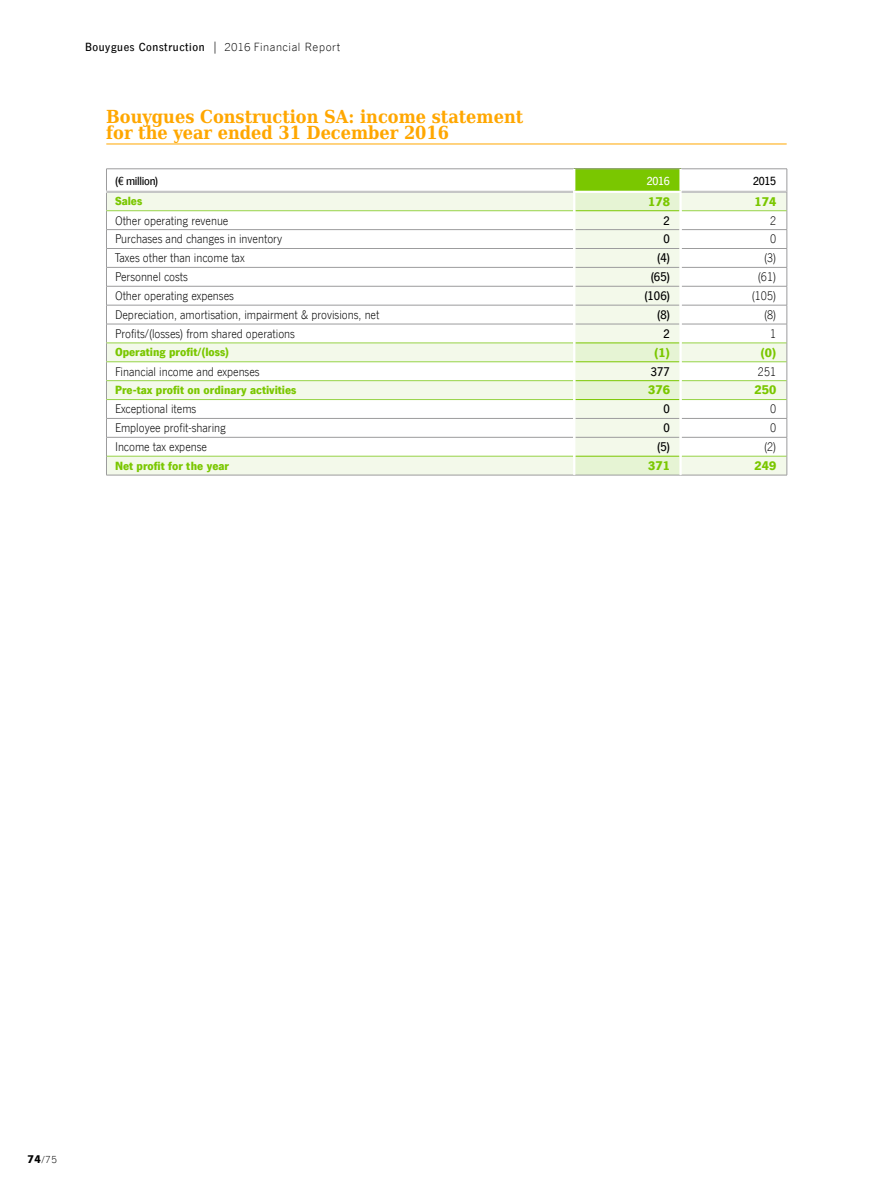
<style>
.page{position:relative;width:893px;height:1191px;background:#fff}
.page>*{position:absolute;margin:0;border:0;box-sizing:border-box;transform-origin:0 0}
.t1{font:700 18px/16.5px "DejaVu Serif Condensed";color:#ffa700}
.t2{font:300 12.75px "News Gothic Comfor BYCN";color:#000}
.t3{font:500 12.75px "News Gothic Comfor BYCN";color:#000}
.t4{font:900 12.75px "News Gothic Comfor BYCN";color:#7ac700}
.t5{font:900 12px "News Gothic Comfor BYCN";color:#7ac700}
.t6{font:500 12px "News Gothic Comfor BYCN";letter-spacing:.05em;color:#000}
.t7{font:500 12px "News Gothic Comfor BYCN";letter-spacing:-.025em;color:#000}
.t8{font:500 12px "News Gothic Comfor BYCN";color:#fff}
.t9{font:100 10.5px "News Gothic Comfor BYCN";color:#000}
.s1{font-weight:100}
.s2{font-weight:900;font-size:11.25px}
</style>
<div class="page">
<hr style="left:106px;top:144px;width:681px;height:1px;background:#ffa700">
<div style="left:574px;top:169px;width:107px;height:23px;background:#7ac700"></div>
<svg style="left:107px;top:193px;width:680px;height:282px"></svg>
<hr style="left:106px;top:168px;width:468px;height:1px;background:#9c9c9d">
<hr style="left:574px;top:168px;width:107px;height:1px;background:#9c9c9d">
<hr style="left:681px;top:168px;width:106px;height:1px;background:#9c9c9d">
<hr style="left:106px;top:191px;width:467px;height:2px;background:#c5c6c6">
<hr style="left:573px;top:191px;width:109px;height:2px;background:#fff">
<hr style="left:682px;top:191px;width:105px;height:2px;background:#c5c6c6">
<hr style="left:106px;top:210px;width:467px;height:1px;background:#97d348">
<hr style="left:682px;top:210px;width:105px;height:1px;background:#97d348">
<hr style="left:106px;top:229px;width:467px;height:1px;background:#9c9c9d">
<hr style="left:682px;top:229px;width:105px;height:1px;background:#9c9c9d">
<hr style="left:106px;top:248px;width:467px;height:1px;background:#9c9c9d">
<hr style="left:682px;top:248px;width:105px;height:1px;background:#9c9c9d">
<hr style="left:106px;top:267px;width:467px;height:1px;background:#9c9c9d">
<hr style="left:682px;top:267px;width:105px;height:1px;background:#9c9c9d">
<hr style="left:106px;top:286px;width:467px;height:1px;background:#9c9c9d">
<hr style="left:682px;top:286px;width:105px;height:1px;background:#9c9c9d">
<hr style="left:106px;top:305px;width:467px;height:1px;background:#9c9c9d">
<hr style="left:682px;top:305px;width:105px;height:1px;background:#9c9c9d">
<hr style="left:106px;top:324px;width:467px;height:1px;background:#9c9c9d">
<hr style="left:682px;top:324px;width:105px;height:1px;background:#9c9c9d">
<hr style="left:106px;top:342px;width:467px;height:1px;background:#97d348">
<hr style="left:682px;top:342px;width:105px;height:1px;background:#97d348">
<hr style="left:106px;top:361px;width:467px;height:1px;background:#97d348">
<hr style="left:682px;top:361px;width:105px;height:1px;background:#97d348">
<hr style="left:106px;top:380px;width:467px;height:1px;background:#97d348">
<hr style="left:682px;top:380px;width:105px;height:1px;background:#97d348">
<hr style="left:106px;top:399px;width:467px;height:1px;background:#97d348">
<hr style="left:682px;top:399px;width:105px;height:1px;background:#97d348">
<hr style="left:106px;top:418px;width:467px;height:1px;background:#9c9c9d">
<hr style="left:682px;top:418px;width:105px;height:1px;background:#9c9c9d">
<hr style="left:106px;top:437px;width:467px;height:1px;background:#9c9c9d">
<hr style="left:682px;top:437px;width:105px;height:1px;background:#9c9c9d">
<hr style="left:107px;top:456px;width:466px;height:1px;background:#97d348">
<svg style="left:106px;top:169px;width:1px;height:306px"></svg>
<hr style="left:106px;top:475px;width:468px;height:1px;background:#9c9c9d">
<hr style="left:574px;top:475px;width:107px;height:1px;background:#9c9c9d">
<hr style="left:682px;top:456px;width:105px;height:1px;background:#97d348">
<svg style="left:787px;top:169px;width:1px;height:306px"></svg>
<hr style="left:681px;top:475px;width:106px;height:1px;background:#9c9c9d">
<hr style="left:573px;top:169px;width:2px;height:22px;background:#fff">
<hr style="left:679px;top:169px;width:3px;height:22px;background:#fff">
<hr style="left:679px;top:193px;width:3px;height:18px;background:#fff">
<hr style="left:679px;top:211px;width:3px;height:19px;background:#fff">
<hr style="left:679px;top:230px;width:3px;height:18px;background:#fff">
<hr style="left:679px;top:248px;width:3px;height:19px;background:#fff">
<hr style="left:679px;top:267px;width:3px;height:19px;background:#fff">
<hr style="left:679px;top:286px;width:3px;height:19px;background:#fff">
<hr style="left:679px;top:305px;width:3px;height:19px;background:#fff">
<hr style="left:679px;top:324px;width:3px;height:19px;background:#fff">
<hr style="left:679px;top:343px;width:3px;height:19px;background:#fff">
<hr style="left:679px;top:362px;width:3px;height:19px;background:#fff">
<hr style="left:679px;top:381px;width:3px;height:18px;background:#fff">
<hr style="left:679px;top:399px;width:3px;height:19px;background:#fff">
<hr style="left:679px;top:418px;width:3px;height:19px;background:#fff">
<hr style="left:679px;top:437px;width:3px;height:19px;background:#fff">
<svg style="left:573px;top:193px;width:107px;height:282px;background:#ebf4de"></svg>
<hr style="left:679px;top:456px;width:3px;height:19px;background:#fff">
<p class="t6" style="left:85px;top:40px;width:257px">Bouygues Construction <span class="s1">| 2016 Financial Report</span></p>
<h1 class="t1" style="left:106px;top:107px;width:418px">Bouygues Construction SA: income statement for the year ended 31 December 2016</h1>
<p class="t7" style="left:115px;top:175px;width:45px">(€ million)</p>
<p class="t8" style="left:647px;top:175px;width:25px">2016</p>
<p class="t6" style="left:753px;top:175px;width:25px">2015</p>
<p class="t5" style="left:115px;top:194px;width:29px">Sales</p>
<p class="t4" style="left:648px;top:194px;width:23px">178</p>
<p class="t4" style="left:755px;top:194px;width:23px">174</p>
<p class="t2" style="left:115px;top:213px;width:115px">Other operating revenue</p>
<p class="t3" style="left:663px;top:213px;width:8px">2</p>
<p class="t2" style="left:770px;top:213px;width:8px">2</p>
<p class="t2" style="left:115px;top:232px;width:169px">Purchases and changes in inventory</p>
<p class="t3" style="left:663px;top:232px;width:8px">0</p>
<p class="t2" style="left:770px;top:232px;width:8px">0</p>
<p class="t2" style="left:115px;top:251px;width:131px">Taxes other than income tax</p>
<p class="t3" style="left:657px;top:251px;width:14px">(4)</p>
<p class="t2" style="left:764px;top:251px;width:14px">(3)</p>
<p class="t2" style="left:115px;top:270px;width:74px">Personnel costs</p>
<p class="t3" style="left:651px;top:270px;width:21px">(65)</p>
<p class="t2" style="left:758px;top:270px;width:20px">(61)</p>
<p class="t2" style="left:115px;top:289px;width:120px">Other operating expenses</p>
<p class="t3" style="left:644px;top:289px;width:27px">(106)</p>
<p class="t2" style="left:752px;top:289px;width:26px">(105)</p>
<p class="t2" style="left:115px;top:308px;width:266px">Depreciation, amortisation, impairment &amp; provisions, net</p>
<p class="t3" style="left:657px;top:308px;width:14px">(8)</p>
<p class="t2" style="left:764px;top:308px;width:14px">(8)</p>
<p class="t2" style="left:115px;top:327px;width:181px">Profits/(losses) from shared operations</p>
<p class="t3" style="left:663px;top:326px;width:8px">2</p>
<p class="t2" style="left:770px;top:327px;width:8px">1</p>
<p class="t5" style="left:115px;top:345px;width:116px">Operating profit/(loss)</p>
<p class="t4" style="left:654px;top:345px;width:17px">(1)</p>
<p class="t4" style="left:761px;top:345px;width:17px">(0)</p>
<p class="t2" style="left:115px;top:364px;width:146px">Financial income and expenses</p>
<p class="t3" style="left:651px;top:364px;width:21px">377</p>
<p class="t2" style="left:758px;top:364px;width:20px">251</p>
<p class="t5" style="left:115px;top:383px;width:183px">Pre-tax profit on ordinary activities</p>
<p class="t4" style="left:648px;top:383px;width:23px">376</p>
<p class="t4" style="left:755px;top:383px;width:23px">250</p>
<p class="t2" style="left:115px;top:402px;width:83px">Exceptional items</p>
<p class="t3" style="left:663px;top:402px;width:8px">0</p>
<p class="t2" style="left:770px;top:402px;width:8px">0</p>
<p class="t2" style="left:115px;top:421px;width:112px">Employee profit-sharing</p>
<p class="t3" style="left:663px;top:421px;width:8px">0</p>
<p class="t2" style="left:770px;top:421px;width:8px">0</p>
<p class="t2" style="left:115px;top:440px;width:94px">Income tax expense</p>
<p class="t3" style="left:657px;top:440px;width:14px">(5)</p>
<p class="t2" style="left:764px;top:440px;width:14px">(2)</p>
<p class="t5" style="left:115px;top:459px;width:116px">Net profit for the year</p>
<p class="t4" style="left:648px;top:458px;width:23px">371</p>
<p class="t4" style="left:755px;top:458px;width:23px">249</p>
<p class="t9" style="left:27px;top:1153px;width:31px"><span class="s2">74</span>/75</p>
</div>
